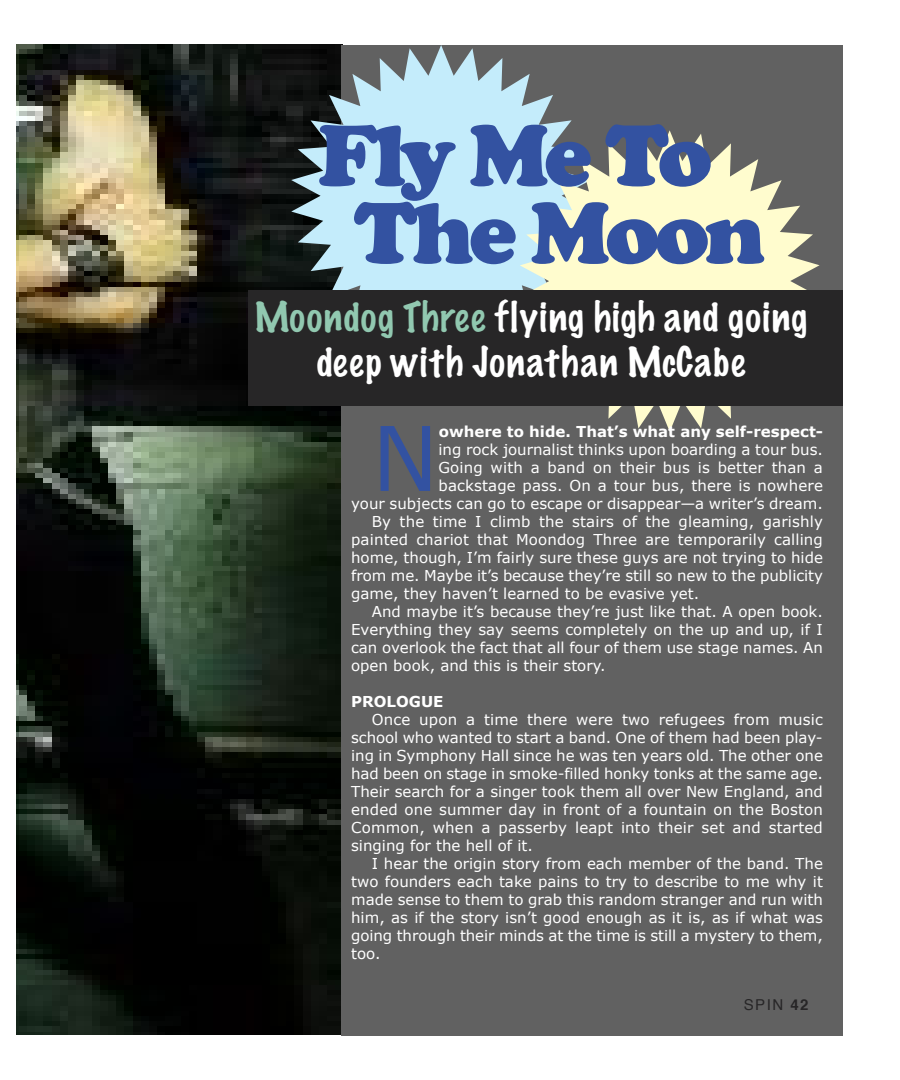
<style>
.page{position:relative;width:900px;height:1080px;background:#fff}
.page>*{position:absolute;margin:0;border:0;box-sizing:border-box;transform-origin:0 0}
.t1{font:900 90px/77.5px "Cooper";letter-spacing:-.05em;color:#3352a1;text-align:center}
.t2{font:89.25px "Verdana";color:#3352a1}
.t3{font:100 37.5px/45px "Marker Felt";letter-spacing:.04em;color:#fff;text-align:center}
.t4{font:15px/18px "Verdana";color:#fff;text-align:justify}
.t5{font:700 15px "Verdana";color:#fff}
.t6{font:15px "Helvetica";color:#272627}
.s1{color:#91c8b0}
.s2{font-weight:700}
</style>
<div class="page">
<img style="left:17px;top:44px;width:325px;height:991px">
<div style="left:341px;top:45px;width:501px;height:990px;background:#616161"></div>
<svg style="left:291px;top:45px;width:281px;height:245px;background:#9ebcc6"></svg>
<svg style="left:520px;top:130px;width:300px;height:302px;fill:#fffcce"></svg>
<div style="left:248px;top:290px;width:594px;height:116px;background:#272627"></div>
<h1 class="t1" style="left:318px;top:116px;width:449px">Fly Me To<br>The Moon</h1>
<h3 class="t3" style="left:255px;top:296px;width:554px"><span class="s1">Moondog Three</span> flying high and going deep with Jonathan McCabe</h3>
<h2 class="t2" style="left:372px;top:401px;width:68px">N</h2>
<p class="t5" style="left:439px;top:422px;width:386px">owhere to hide. That’s what any self-respect-</p>
<p class="t4" style="left:439px;top:440px;width:386px">ing rock journalist thinks upon boarding a tour bus.</p>
<p class="t4" style="left:439px;top:458px;width:386px">Going with a band on their bus is better than a</p>
<p class="t4" style="left:439px;top:476px;width:386px">backstage pass. On a tour bus, there is nowhere</p>
<p class="t4" style="left:351px;top:494px;width:473px">your subjects can go to escape or disappear—a writer’s dream.</p>
<p class="t4" style="left:372px;top:512px;width:453px">By the time I climb the stairs of the gleaming, garishly</p>
<p class="t4" style="left:351px;top:530px;width:473px">painted chariot that Moondog Three are temporarily calling</p>
<p class="t4" style="left:351px;top:548px;width:473px">home, though, I’m fairly sure these guys are not trying to hide</p>
<p class="t4" style="left:351px;top:566px;width:473px">from me. Maybe it’s because they’re still so new to the publicity</p>
<p class="t4" style="left:351px;top:584px;width:349px">game, they haven’t learned to be evasive yet.</p>
<p class="t4" style="left:372px;top:602px;width:453px">And maybe it’s because they’re just like that. A open book.</p>
<p class="t4" style="left:351px;top:620px;width:473px">Everything they say seems completely on the up and up, if I</p>
<p class="t4" style="left:351px;top:638px;width:473px">can overlook the fact that all four of them use stage names. An</p>
<p class="t4" style="left:351px;top:656px;width:256px">open book, and this is their story.</p>
<p class="t5" style="left:351px;top:692px;width:94px">PROLOGUE</p>
<p class="t4" style="left:351px;top:710px;width:473px;text-indent:21px">Once upon a time there were two refugees from music school who wanted to start a band. One of them had been play&shy;ing in Symphony Hall since he was ten years old. The other one had been on stage in smoke-filled honky tonks at the same age.<br>Their search for a singer took them all over New England, and ended one summer day in front of a fountain on the Boston Common, when a passerby leapt into their set and started singing for the hell of it.</p>
<p class="t4" style="left:351px;top:854px;width:473px;text-indent:21px">I hear the origin story from each member of the band. The two founders each take pains to try to describe to me why it made sense to them to grab this random stranger and run with him, as if the story isn’t good enough as it is, as if what was going through their minds at the time is still a mystery to them, too.</p>
<p class="t6" style="left:744px;top:999px;width:66px">SPIN <span class="s2">42</span></p>
</div>
